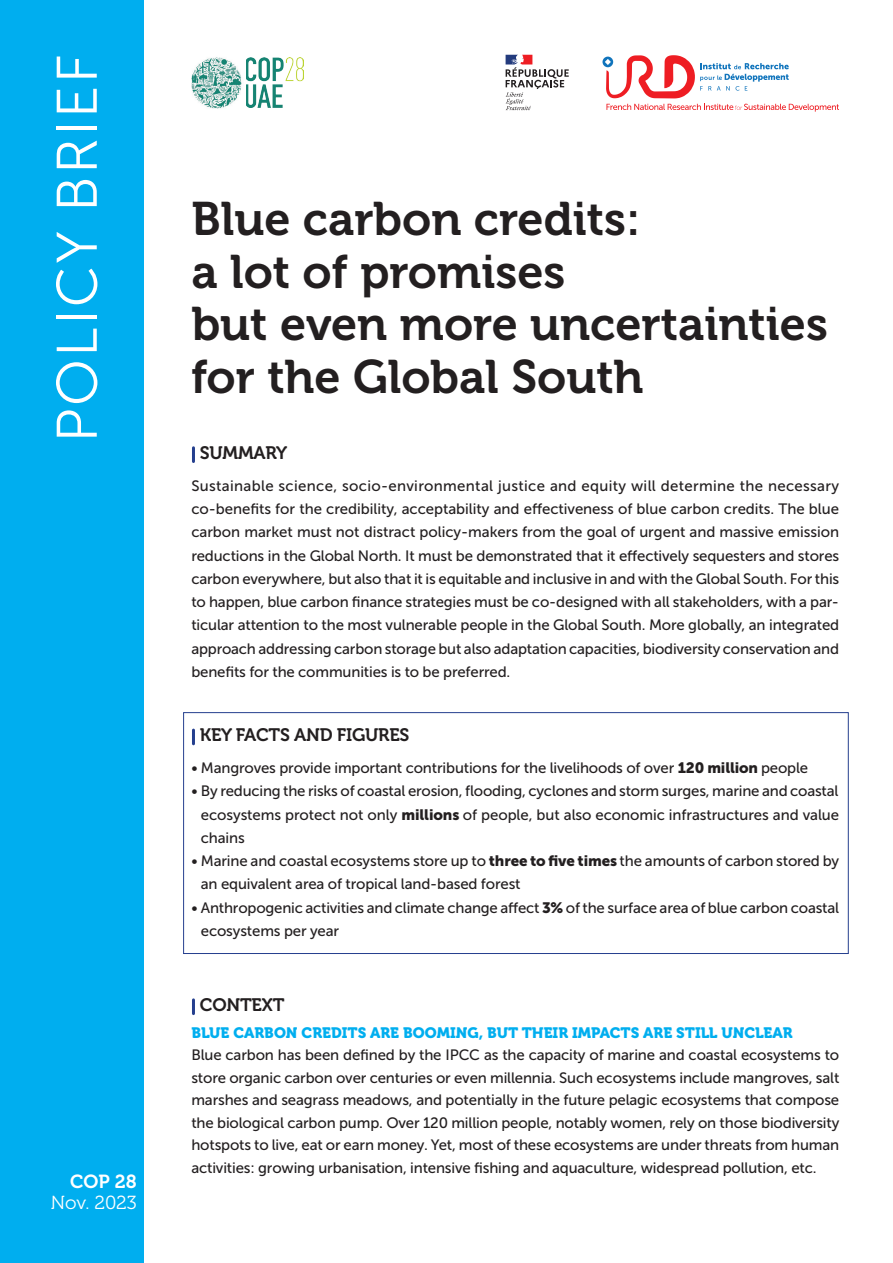
<style>
.page{position:relative;width:893px;height:1263px;background:#fff}
.page>*{position:absolute;margin:0;border:0;box-sizing:border-box;transform-origin:0 0}
.t1{font:57px "Museo Sans 300";letter-spacing:.04em;color:#fff}
.t2{font:46.8px/52.5px "Museo 700";color:#231f20}
.t3{font:18.9px "Museo 300";letter-spacing:-.005em;color:#fff}
.t4{font:18.9px "Museo 700";color:#fff}
.t5{font:18px "Museo 700";letter-spacing:-.01em;color:#231f20}
.t6{font:15px/23.2px "Museo Sans 500";letter-spacing:-.01em;color:#231f20;text-align:justify}
.t7{font:15px "Museo 900";color:#00aeef}
.s1{font-family:"Museo Sans 900"}
</style>
<div class="page">
<div style="left:0;top:0;width:143px;height:1263px;background:#00aeef"></div>
<svg style="left:192px;top:448px;width:3px;height:13px"></svg>
<hr style="left:192px;top:730px;width:3px;height:14px;background:#253f8e">
<hr style="left:192px;top:1000px;width:3px;height:14px;background:#253f8e">
<img style="left:246px;top:57px;width:57px;height:51px">
<img style="left:191px;top:57px;width:51px;height:52px">
<svg style="left:506px;top:55px;width:63px;height:55px"></svg>
<svg style="left:606px;top:104px;width:233px;height:8px"></svg>
<svg style="left:602px;top:55px;width:187px;height:43px"></svg>
<div style="left:183px;top:712px;width:665px;height:242px;border:1px solid #253f8e"></div>
<h1 class="t1" style="left:46px;top:442px;width:390px;rotate:-90deg">POLICY BRIEF</h1>
<p class="t4" style="left:70px;top:1171px;width:68px">COP 28</p>
<p class="t3" style="left:51px;top:1192px;width:88px">Nov. 2023</p>
<h2 class="t2" style="left:191px;top:193px;width:638px">Blue carbon credits:<br>a lot of promises<br>but even more uncertainties for the Global South</h2>
<p class="t5" style="left:200px;top:443px;width:89px">SUMMARY</p>
<p class="t6" style="left:191px;top:474px;width:649px">Sustainable science, socio-environmental justice and equity will determine the necessary co-benefits for the credibility, acceptability and effectiveness of blue carbon credits. The blue carbon market must not distract policy-makers from the goal of urgent and massive emission reductions in the Global North. It must be demonstrated that it effectively sequesters and stores carbon everywhere, but also that it is equitable and inclusive in and with the Global South. For this to happen, blue carbon finance strategies must be co-designed with all stakeholders, with a par&shy;ticular attention to the most vulnerable people in the Global South. More globally, an integrated approach addressing carbon storage but also adaptation capacities, biodiversity conservation and benefits for the communities is to be preferred.</p>
<p class="t5" style="left:200px;top:725px;width:211px">KEY FACTS AND FIGURES</p>
<p class="t6" style="left:191px;top:756px;width:618px">• Mangroves provide important contributions for the livelihoods of over <span class="s1">120 million</span> people</p>
<p class="t6" style="left:201px;top:780px;width:640px;text-indent:-10px">• By reducing the risks of coastal erosion, flooding, cyclones and storm surges, marine and coastal ecosystems protect not only <span class="s1">millions</span> of people, but also economic infrastructures and value chains</p>
<p class="t6" style="left:201px;top:849px;width:640px;text-indent:-10px">• Marine and coastal ecosystems store up to <span class="s1">three to five times</span> the amounts of carbon stored by an equivalent area of tropical land-based forest</p>
<p class="t6" style="left:201px;top:896px;width:640px;text-indent:-10px">• Anthropogenic activities and climate change affect <span class="s1">3%</span> of the surface area of blue carbon coastal ecosystems per year</p>
<p class="t5" style="left:200px;top:995px;width:86px">CONTEXT</p>
<p class="t7" style="left:191px;top:1024px;width:603px">BLUE CARBON CREDITS ARE BOOMING, BUT THEIR IMPACTS ARE STILL UNCLEAR</p>
<p class="t6" style="left:191px;top:1044px;width:649px;line-height:22.5px">Blue carbon has been defined by the IPCC as the capacity of marine and coastal ecosystems to store organic carbon over centuries or even millennia. Such ecosystems include mangroves, salt marshes and seagrass meadows, and potentially in the future pelagic ecosystems that compose the biological carbon pump. Over 120 million people, notably women, rely on those biodiversity hotspots to live, eat or earn money. Yet, most of these ecosystems are under threats from human activities: growing urbanisation, intensive fishing and aquaculture, widespread pollution, etc.</p>
</div>
